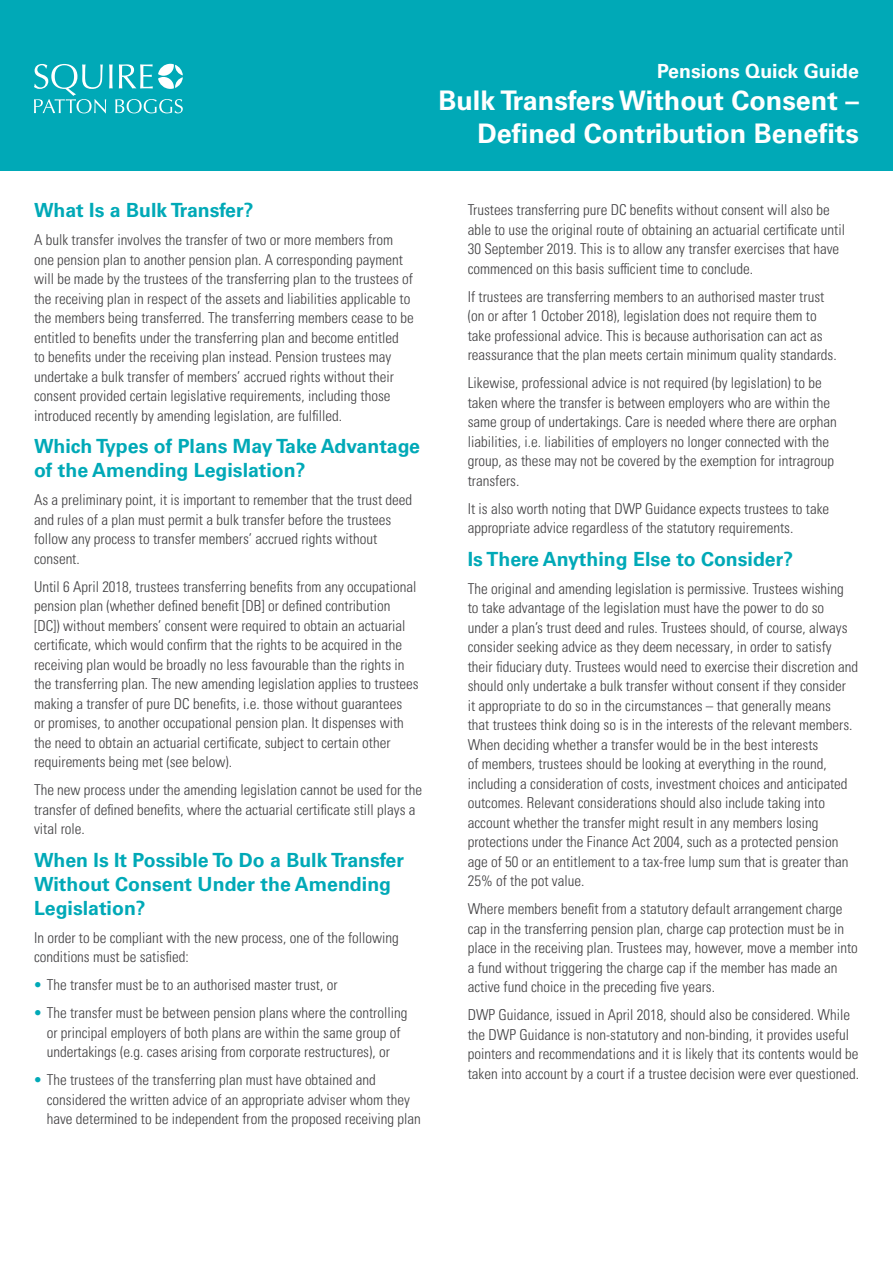
<style>
.page{position:relative;width:893px;height:1263px;background:#fff}
.page>*{position:absolute;margin:0;border:0;box-sizing:border-box;transform-origin:0 0}
.t1{font:700 27px/32.4px "Univers LTCYR 65";color:#fff;text-align:right}
.t2{font:700 19.5px/24px "Univers LTCYR 65";color:#00a9b7}
.t3{font:700 19.5px "Univers LTCYR 65";color:#fff}
.t4{font:15px/19.5px "Univers LTCYR 47 Light Cond";color:#414042}
.s1{color:#00a9b7}
</style>
<div class="page">
<div style="left:0;top:0;width:893px;height:170px;background:#00a9b7"></div>
<svg style="left:34px;top:64px;width:149px;height:49px"></svg>
<h2 class="t3" style="left:657px;top:57px;width:203px">Pensions Quick Guide</h2>
<h1 class="t1" style="left:438px;top:83px;width:422px">Bulk Transfers Without Consent –<br>Defined Contribution Benefits</h1>
<h2 class="t2" style="left:34px;top:197px;width:221px">What Is a Bulk Transfer?</h2>
<p class="t4" style="left:34px;top:229px;width:381px">A bulk transfer involves the transfer of two or more members from one pension plan to another pension plan. A corresponding payment will be made by the trustees of the transferring plan to the trustees of the receiving plan in respect of the assets and liabilities applicable to the members being transferred. The transferring members cease to be entitled to benefits under the transferring plan and become entitled<br>to benefits under the receiving plan instead. Pension trustees may undertake a bulk transfer of members’ accrued rights without their consent provided certain legislative requirements, including those introduced recently by amending legislation, are fulfilled.</p>
<h2 class="t2" style="left:34px;top:433px;width:388px">Which Types of Plans May Take Advantage of the Amending Legislation?</h2>
<p class="t4" style="left:34px;top:489px;width:380px">As a preliminary point, it is important to remember that the trust deed and rules of a plan must permit a bulk transfer before the trustees follow any process to transfer members’ accrued rights without consent.</p>
<p class="t4" style="left:34px;top:576px;width:386px">Until 6 April 2018, trustees transferring benefits from any occupational pension plan (whether defined benefit [DB] or defined contribution [DC]) without members’ consent were required to obtain an actuarial certificate, which would confirm that the rights to be acquired in the receiving plan would be broadly no less favourable than the rights in the transferring plan. The new amending legislation applies to trustees making a transfer of pure DC benefits, i.e. those without guarantees<br>or promises, to another occupational pension plan. It dispenses with the need to obtain an actuarial certificate, subject to certain other requirements being met (see below).</p>
<p class="t4" style="left:34px;top:779px;width:390px">The new process under the amending legislation cannot be used for the transfer of defined benefits, where the actuarial certificate still plays a vital role.</p>
<h2 class="t2" style="left:34px;top:847px;width:371px">When Is It Possible To Do a Bulk Transfer<br>Without Consent Under the Amending<br>Legislation?</h2>
<p class="t4" style="left:34px;top:927px;width:366px">In order to be compliant with the new process, one of the following conditions must be satisfied:</p>
<p class="t4" style="left:34px;top:974px;width:305px"><span class="s1">•</span> The transfer must be to an authorised master trust, or</p>
<p class="t4" style="left:34px;top:1002px;width:375px;text-align:center"><span class="s1">•</span> The transfer must be between pension plans where the controlling or principal employers of both plans are within the same group of undertakings (e.g. cases arising from corporate restructures), or</p>
<p class="t4" style="left:47px;top:1069px;width:375px;text-indent:-13px"><span class="s1">•</span> The trustees of the transferring plan must have obtained and considered the written advice of an appropriate adviser whom they have determined to be independent from the proposed receiving plan</p>
<p class="t4" style="left:468px;top:199px;width:379px">Trustees transferring pure DC benefits without consent will also be able to use the original route of obtaining an actuarial certificate until 30 September 2019. This is to allow any transfer exercises that have commenced on this basis sufficient time to conclude.</p>
<p class="t4" style="left:468px;top:286px;width:370px">If trustees are transferring members to an authorised master trust (on or after 1 October 2018), legislation does not require them to take professional advice. This is because authorisation can act as reassurance that the plan meets certain minimum quality standards.</p>
<p class="t4" style="left:468px;top:372px;width:370px">Likewise, professional advice is not required (by legislation) to be taken where the transfer is between employers who are within the same group of undertakings. Care is needed where there are orphan liabilities, i.e. liabilities of employers no longer connected with the group, as these may not be covered by the exemption for intragroup transfers.</p>
<p class="t4" style="left:468px;top:498px;width:363px">It is also worth noting that DWP Guidance expects trustees to take appropriate advice regardless of the statutory requirements.</p>
<h2 class="t2" style="left:468px;top:546px;width:327px">Is There Anything Else to Consider?</h2>
<p class="t4" style="left:468px;top:578px;width:392px">The original and amending legislation is permissive. Trustees wishing to take advantage of the legislation must have the power to do so under a plan’s trust deed and rules. Trustees should, of course, always consider seeking advice as they deem necessary, in order to satisfy their fiduciary duty. Trustees would need to exercise their discretion and should only undertake a bulk transfer without consent if they consider<br>it appropriate to do so in the circumstances – that generally means<br>that trustees think doing so is in the interests of the relevant members.<br>When deciding whether a transfer would be in the best interests<br>of members, trustees should be looking at everything in the round, including a consideration of costs, investment choices and anticipated outcomes. Relevant considerations should also include taking into account whether the transfer might result in any members losing protections under the Finance Act 2004, such as a protected pension age of 50 or an entitlement to a tax-free lump sum that is greater than 25% of the pot value.</p>
<p class="t4" style="left:468px;top:898px;width:392px">Where members benefit from a statutory default arrangement charge cap in the transferring pension plan, charge cap protection must be in place in the receiving plan. Trustees may, however, move a member into a fund without triggering the charge cap if the member has made an active fund choice in the preceding five years.</p>
<p class="t4" style="left:468px;top:1004px;width:393px">DWP Guidance, issued in April 2018, should also be considered. While the DWP Guidance is non-statutory and non-binding, it provides useful pointers and recommendations and it is likely that its contents would be taken into account by a court if a trustee decision were ever questioned.</p>
</div>
